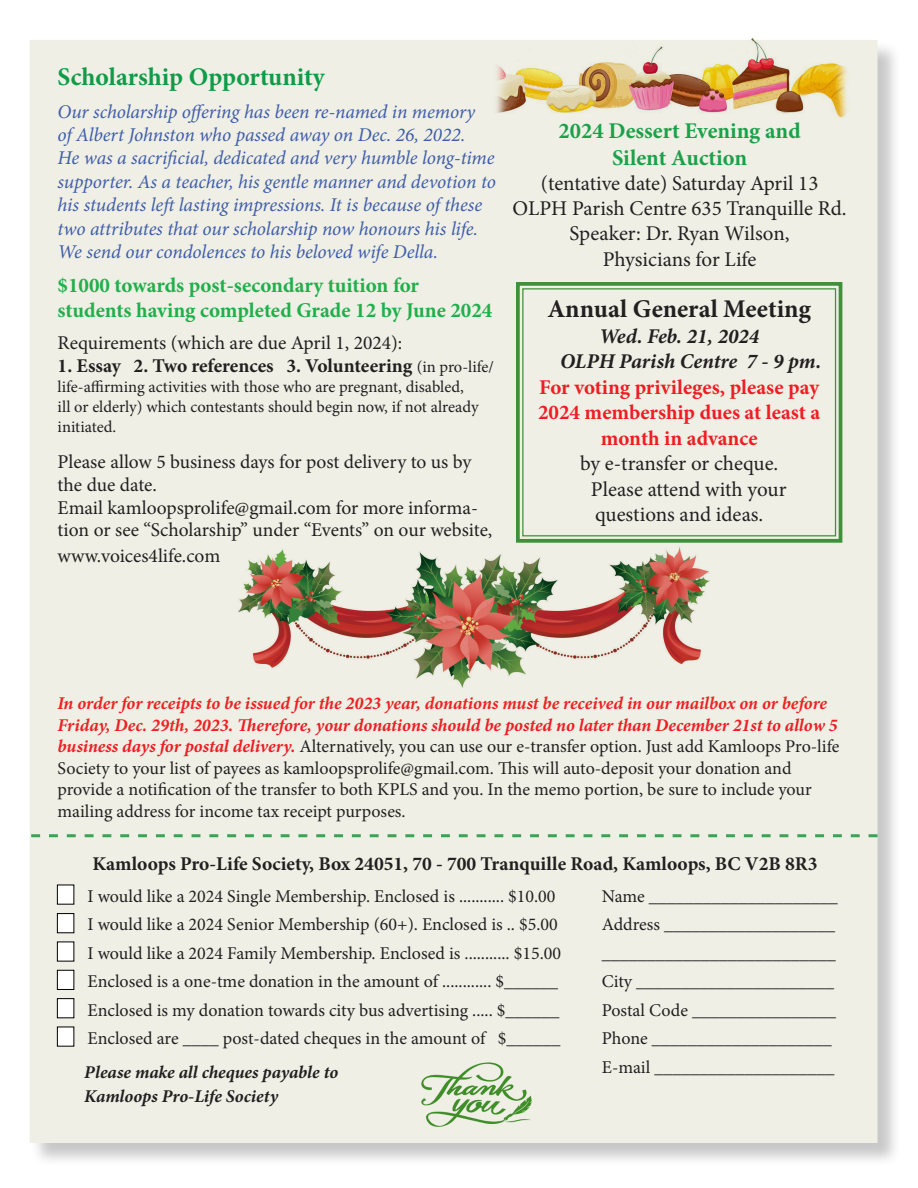
<style>
.page{position:relative;width:918px;height:1188px;background:#fff}
.page>*{position:absolute;margin:0;border:0;box-sizing:border-box;transform-origin:0 0}
.t1{font:700 25.5px "Minion Pro";color:#109b48}
.t2{font:700 25.5px "Minion Pro";color:#231f20}
.t3{font:700 22.5px "Minion Pro";color:#1aa149}
.t4{font:21px "Minion Pro";letter-spacing:-.005em;color:#231f20}
.t5{font:700 21px "Minion Pro";color:#1faf4b}
.t6{font:700 21px/25.5px "Minion Pro";color:#ee1d23;text-align:center}
.t7{font:italic 700 21px "Minion Pro";color:#231f20}
.t8{font:italic 19.5px/23.4px "Minion Pro";letter-spacing:-.005em;color:#3e5caa}
.t9{font:19.5px/23.4px "Minion Pro";color:#231f20}
.t10{font:700 19.5px "Minion Pro";color:#231f20}
.t11{font:18px/21.6px "Minion Pro";color:#231f20}
.t12{font:italic 700 18px "Minion Pro";color:#231f20}
.t13{font:16.5px/19.8px "Minion Pro";color:#231f20}
.s1{font-weight:400;font-size:16.5px}
.s2{font-weight:700;font-style:italic;color:#ee2123}
.s3{font-weight:700;font-style:italic;color:#ee1d23}
</style>
<div class="page">
<div style="left:31px;top:41px;width:871px;height:1126px;background:#231f20;opacity:.25"></div>
<div style="left:30px;top:40px;width:848px;height:1103px;background:#efefe5;border:2px solid #efefe5"></div>
<img style="left:238px;top:547px;width:472px;height:140px">
<div style="left:57px;top:913px;width:17px;height:20px;background:#fff;border:1px solid #000"></div>
<div style="left:57px;top:885px;width:17px;height:20px;background:#fff;border:1px solid #000"></div>
<div style="left:57px;top:942px;width:17px;height:20px;background:#fff;border:1px solid #000"></div>
<div style="left:57px;top:970px;width:17px;height:20px;background:#fff;border:1px solid #000"></div>
<div style="left:57px;top:998px;width:17px;height:20px;background:#fff;border:1px solid #000"></div>
<div style="left:57px;top:1027px;width:17px;height:20px;background:#fff;border:1px solid #000"></div>
<svg style="left:31px;top:834px;width:847px;height:3px"></svg>
<svg style="left:516px;top:282px;width:327px;height:261px"></svg>
<div style="left:522px;top:288px;width:314px;height:248px;border:1px solid #3e913a"></div>
<img style="left:421px;top:1062px;width:111px;height:65px">
<img style="left:491px;top:38px;width:374px;height:80px">
<p class="t1" style="left:58px;top:59px;width:269px">Scholarship Opportunity</p>
<p class="t8" style="left:58px;top:100px;width:419px">Our scholarship offering has been re-named in memory</p>
<p class="t8" style="left:58px;top:123px;width:409px">of Albert Johnston who passed away on Dec. 26, 2022.</p>
<p class="t8" style="left:58px;top:146px;width:440px">He was a sacrificial, dedicated and very humble long-time supporter. As a teacher, his gentle manner and devotion to his students left lasting impressions. It is because of these two attributes that our scholarship now honours his life.<br>We send our condolences to his beloved wife Della.</p>
<p class="t5" style="left:58px;top:271px;width:363px">$1000 towards post-secondary tuition for</p>
<p class="t5" style="left:58px;top:296px;width:436px">students having completed Grade 12 by June 2024</p>
<p class="t9" style="left:58px;top:331px;width:346px">Requirements (which are due April 1, 2024):</p>
<p class="t10" style="left:58px;top:352px;width:438px">1. Essay 2. Two references 3. Volunteering <span class="s1">(in pro-life/</span></p>
<p class="t13" style="left:58px;top:377px;width:423px">life-affirming activities with those who are pregnant, disabled, ill or elderly) which contestants should begin now, if not already initiated.</p>
<p class="t9" style="left:58px;top:450px;width:415px">Please allow 5 business days for post delivery to us by the due date.</p>
<p class="t9" style="left:58px;top:496px;width:436px;line-height:22.5px">Email kamloopsprolife@gmail.com for more informa&shy;tion or see “Scholarship” under “Events” on our website,</p>
<p class="t9" style="left:58px;top:544px;width:164px">www.voices4life.com</p>
<p class="t3" style="left:559px;top:115px;width:244px">2024 Dessert Evening and</p>
<p class="t3" style="left:612px;top:142px;width:137px">Silent Auction</p>
<p class="t4" style="left:541px;top:169px;width:279px">(tentative date) Saturday April 13</p>
<p class="t4" style="left:513px;top:194px;width:335px">OLPH Parish Centre 635 Tranquille Rd.</p>
<p class="t4" style="left:570px;top:220px;width:222px">Speaker: Dr. Ryan Wilson,</p>
<p class="t4" style="left:603px;top:245px;width:155px">Physicians for Life</p>
<p class="t2" style="left:547px;top:291px;width:265px">Annual General Meeting</p>
<p class="t7" style="left:599px;top:321px;width:162px">Wed. Feb. 21, 2024</p>
<p class="t7" style="left:560px;top:346px;width:263px">OLPH Parish Centre 7 - 9 pm.</p>
<p class="t6" style="left:538px;top:374px;width:284px">For voting privileges, please pay<br>2024 membership dues at least a month in advance</p>
<p class="t4" style="left:580px;top:449px;width:200px">by e-transfer or cheque.</p>
<p class="t4" style="left:591px;top:475px;width:197px">Please attend with your</p>
<p class="t4" style="left:595px;top:500px;width:170px">questions and ideas.</p>
<p class="t11" style="left:58px;top:693px;width:783px"><span class="s2">In order for receipts to be issued for the 2023 year, donations must be received in our mailbox on or before Friday, Dec. 29th, 2023</span><span class="s3">. Therefore, your donations should be posted no later than December 21st to allow 5 business days for postal delivery.</span> Alternatively, you can use our e-transfer option. Just add Kamloops Pro-life Society to your list of payees as kamloopsprolife@gmail.com. This will auto-deposit your donation and</p>
<p class="t11" style="left:58px;top:779px;width:756px">provide a notification of the transfer to both KPLS and you. In the memo portion, be sure to include your mailing address for income tax receipt purposes.</p>
<p class="t10" style="left:93px;top:850px;width:726px">Kamloops Pro-Life Society, Box 24051, 70 - 700 Tranquille Road, Kamloops, BC V2B 8R3</p>
<p class="t11" style="left:88px;top:885px;width:470px">I would like a 2024 Single Membership. Enclosed is ........... $10.00</p>
<p class="t11" style="left:88px;top:914px;width:472px">I would like a 2024 Senior Membership (60+). Enclosed is .. $5.00</p>
<p class="t11" style="left:88px;top:942px;width:475px">I would like a 2024 Family Membership. Enclosed is ........... $15.00</p>
<p class="t11" style="left:88px;top:971px;width:472px">Enclosed is a one-tme donation in the amount of ............ $______</p>
<p class="t11" style="left:88px;top:999px;width:473px">Enclosed is my donation towards city bus advertising ..... $______</p>
<p class="t11" style="left:88px;top:1028px;width:474px">Enclosed are ____ post-dated cheques in the amount of $______</p>
<p class="t12" style="left:84px;top:1059px;width:255px">Please make all cheques payable to</p>
<p class="t12" style="left:84px;top:1083px;width:196px">Kamloops Pro-Life Society</p>
<p class="t11" style="left:602px;top:885px;width:238px">Name _____________________</p>
<p class="t11" style="left:602px;top:914px;width:235px">Address ___________________</p>
<p class="t11" style="left:602px;top:942px;width:235px">__________________________</p>
<p class="t11" style="left:602px;top:971px;width:234px">City ______________________</p>
<p class="t11" style="left:602px;top:999px;width:236px">Postal Code ________________</p>
<p class="t11" style="left:602px;top:1028px;width:232px">Phone ____________________</p>
<p class="t11" style="left:602px;top:1056px;width:234px">E-mail ____________________</p>
</div>
